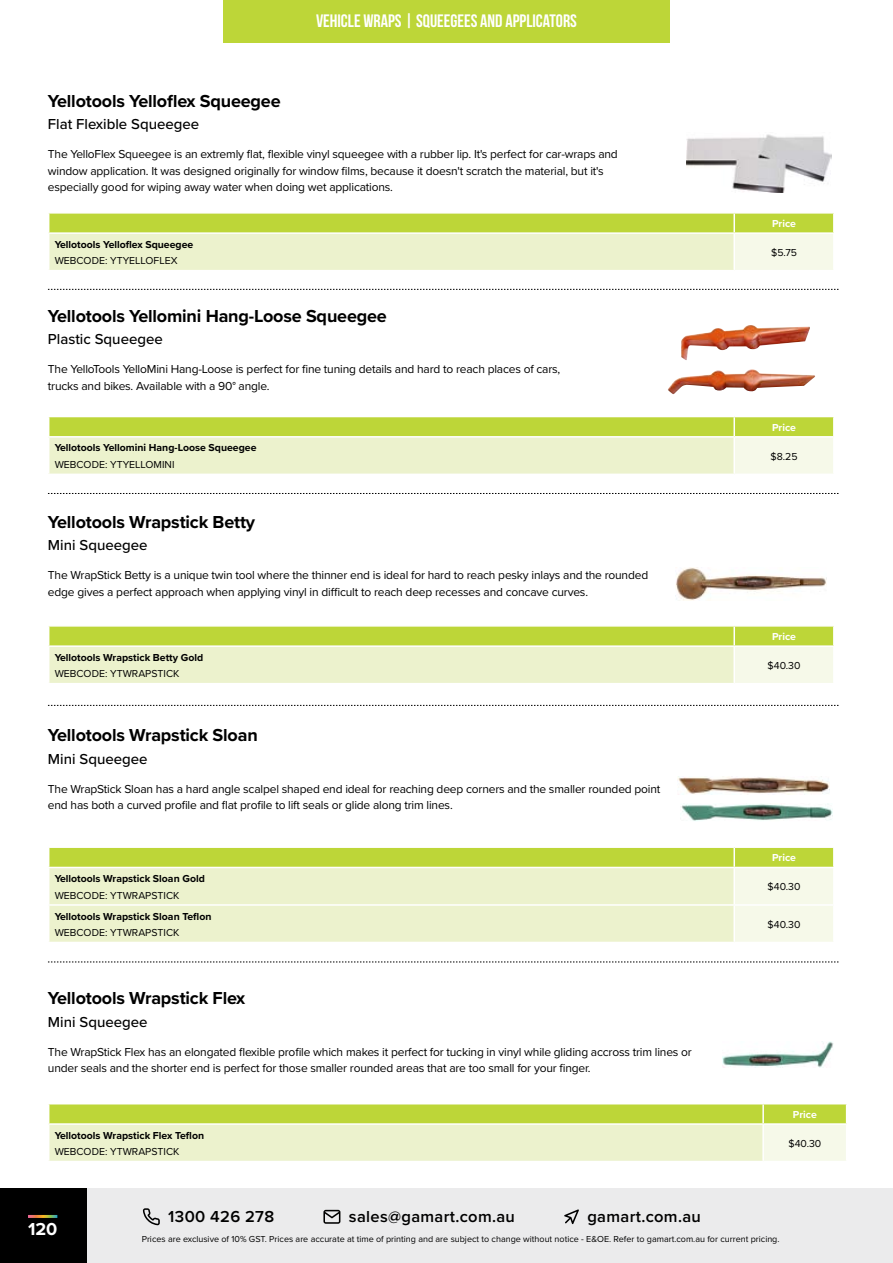
<style>
.page{position:relative;width:893px;height:1263px;background:#fff}
.page>*{position:absolute;margin:0;border:0;box-sizing:border-box;transform-origin:0 0}
.t1{font:700 18px "Proxima Nova";letter-spacing:-.01em;color:#000}
.t2{font:700 18px "Bebas Neue";color:#fff}
.t3{font:700 18px "Proxima Nova";color:#fff}
.t4{font:600 16.5px "Proxima Nova";letter-spacing:.02em;color:#000}
.t5{font:500 15px "Proxima Nova";color:#000}
.t6{font:12px/16.5px "Proxima Nova";letter-spacing:-.015em;color:#000}
.t7{font:700 10.5px "Proxima Nova";color:#000}
.t8{font:10.5px "Proxima Nova";color:#000}
.t9{font:700 10.5px "Proxima Nova";color:#fff}
.t10{font:9px "Proxima Nova";color:#000}
</style>
<div class="page">
<svg style="left:48px;top:289px;width:791px;height:1px"></svg>
<img style="left:687px;top:134px;width:144px;height:58px">
<div style="left:49px;top:233px;width:685px;height:38px;background:#ecf2cd"></div>
<div style="left:734px;top:233px;width:100px;height:38px;background:#f6f9e9"></div>
<div style="left:48px;top:213px;width:786px;height:19px;background:#bdd638"></div>
<hr style="left:48px;top:232px;width:686px;height:2px;background:#fff">
<hr style="left:734px;top:232px;width:101px;height:2px;background:#fff">
<hr style="left:733px;top:234px;width:2px;height:36px;background:#fff">
<hr style="left:833px;top:234px;width:2px;height:36px;background:#fff">
<hr style="left:48px;top:270px;width:686px;height:1px;background:#fff">
<hr style="left:734px;top:270px;width:101px;height:1px;background:#fff">
<svg style="left:48px;top:493px;width:791px;height:1px"></svg>
<img style="left:668px;top:325px;width:147px;height:69px">
<div style="left:49px;top:437px;width:685px;height:37px;background:#ecf2cd"></div>
<div style="left:734px;top:437px;width:100px;height:37px;background:#f6f9e9"></div>
<svg style="left:48px;top:416px;width:786px;height:20px;background:#c1d845"></svg>
<hr style="left:48px;top:436px;width:686px;height:2px;background:#fff">
<hr style="left:734px;top:436px;width:101px;height:2px;background:#fff">
<hr style="left:733px;top:438px;width:2px;height:36px;background:#fff">
<hr style="left:833px;top:438px;width:2px;height:36px;background:#fff">
<svg style="left:48px;top:705px;width:791px;height:1px"></svg>
<img style="left:675px;top:567px;width:152px;height:34px">
<div style="left:49px;top:646px;width:685px;height:38px;background:#ecf2cd"></div>
<div style="left:734px;top:646px;width:100px;height:38px;background:#f6f9e9"></div>
<div style="left:48px;top:626px;width:786px;height:19px;background:#bdd638"></div>
<hr style="left:48px;top:645px;width:686px;height:2px;background:#fff">
<hr style="left:734px;top:645px;width:101px;height:2px;background:#fff">
<hr style="left:733px;top:647px;width:2px;height:36px;background:#fff">
<hr style="left:833px;top:647px;width:2px;height:36px;background:#fff">
<hr style="left:48px;top:683px;width:686px;height:1px;background:#fff">
<hr style="left:734px;top:683px;width:101px;height:1px;background:#fff">
<img style="left:681px;top:804px;width:151px;height:17px">
<svg style="left:48px;top:847px;width:786px;height:95px;background:#e3edb2"></svg>
<hr style="left:48px;top:867px;width:686px;height:1px;background:#fff">
<hr style="left:48px;top:868px;width:1px;height:36px;background:#fff">
<hr style="left:734px;top:867px;width:101px;height:1px;background:#fff">
<hr style="left:733px;top:868px;width:2px;height:36px;background:#fff">
<hr style="left:833px;top:868px;width:2px;height:36px;background:#fff">
<hr style="left:48px;top:904px;width:686px;height:2px;background:#fff">
<hr style="left:48px;top:906px;width:1px;height:36px;background:#fff">
<hr style="left:734px;top:904px;width:101px;height:2px;background:#fff">
<hr style="left:733px;top:906px;width:2px;height:36px;background:#fff">
<hr style="left:833px;top:906px;width:2px;height:36px;background:#fff">
<img style="left:678px;top:777px;width:152px;height:17px">
<img style="left:723px;top:1041px;width:110px;height:27px">
<div style="left:49px;top:1124px;width:714px;height:37px;background:#ecf2cd"></div>
<div style="left:763px;top:1124px;width:84px;height:37px;background:#f6f9e9"></div>
<div style="left:48px;top:1104px;width:799px;height:19px;background:#bdd638"></div>
<hr style="left:48px;top:1123px;width:715px;height:2px;background:#fff">
<hr style="left:763px;top:1123px;width:84px;height:2px;background:#fff">
<hr style="left:762px;top:1125px;width:2px;height:36px;background:#fff">
<hr style="left:846px;top:1125px;width:1px;height:36px;background:#fff">
<svg style="left:48px;top:962px;width:791px;height:1px"></svg>
<div style="left:1px;top:1188px;width:892px;height:75px;background:#ebebec"></div>
<div style="left:0;top:1188px;width:86px;height:75px;background:#000"></div>
<svg style="left:323px;top:1210px;width:17px;height:14px"></svg>
<svg style="left:564px;top:1209px;width:15px;height:15px"></svg>
<svg style="left:143px;top:1208px;width:17px;height:17px"></svg>
<hr style="left:28px;top:1215px;width:29px;height:3px;background:#fff">
<div style="left:223px;top:0;width:447px;height:43px;background:#bdd638"></div>
<h1 class="t1" style="left:48px;top:88px;width:234px">Yellotools Yelloflex Squeegee</h1>
<p class="t5" style="left:48px;top:113px;width:153px">Flat Flexible Squeegee</p>
<h1 class="t2" style="left:316px;top:11px;width:262px">VEHICLE WRAPS | SQUEEGEES AND APPLICATORS</h1>
<p class="t6" style="left:48px;top:146px;width:571px">The YelloFlex Squeegee is an extremly flat, flexible vinyl squeegee with a rubber lip. It's perfect for car-wraps and window application. It was designed originally for window films, because it doesn't scratch the material, but it's especially good for wiping away water when doing wet applications.</p>
<p class="t7" style="left:55px;top:236px;width:140px">Yellotools Yelloflex Squeegee</p>
<p class="t8" style="left:55px;top:253px;width:124px">WEBCODE: YTYELLOFLEX</p>
<h1 class="t1" style="left:48px;top:302px;width:340px">Yellotools Yellomini Hang-Loose Squeegee</h1>
<p class="t5" style="left:48px;top:328px;width:116px">Plastic Squeegee</p>
<p class="t6" style="left:48px;top:360px;width:514px">The YelloTools YelloMini Hang-Loose is perfect for fine tuning details and hard to reach places of cars, trucks and bikes. Available with a 90° angle.</p>
<p class="t7" style="left:55px;top:440px;width:203px">Yellotools Yellomini Hang-Loose Squeegee</p>
<p class="t8" style="left:55px;top:457px;width:121px">WEBCODE: YTYELLOMINI</p>
<h1 class="t1" style="left:48px;top:509px;width:209px">Yellotools Wrapstick Betty</h1>
<p class="t5" style="left:48px;top:534px;width:101px">Mini Squeegee</p>
<p class="t6" style="left:48px;top:567px;width:602px">The WrapStick Betty is a unique twin tool where the thinner end is ideal for hard to reach pesky inlays and the rounded edge gives a perfect approach when applying vinyl in difficult to reach deep recesses and concave curves.</p>
<p class="t7" style="left:55px;top:649px;width:150px">Yellotools Wrapstick Betty Gold</p>
<p class="t8" style="left:55px;top:666px;width:126px">WEBCODE: YTWRAPSTICK</p>
<h1 class="t1" style="left:48px;top:722px;width:211px">Yellotools Wrapstick Sloan</h1>
<p class="t5" style="left:48px;top:747px;width:101px">Mini Squeegee</p>
<p class="t6" style="left:48px;top:780px;width:614px">The WrapStick Sloan has a hard angle scalpel shaped end ideal for reaching deep corners and the smaller rounded point end has both a curved profile and flat profile to lift seals or glide along trim lines.</p>
<p class="t7" style="left:55px;top:871px;width:152px">Yellotools Wrapstick Sloan Gold</p>
<p class="t8" style="left:55px;top:887px;width:126px">WEBCODE: YTWRAPSTICK</p>
<p class="t7" style="left:55px;top:908px;width:158px">Yellotools Wrapstick Sloan Teflon</p>
<p class="t8" style="left:55px;top:925px;width:126px">WEBCODE: YTWRAPSTICK</p>
<h1 class="t1" style="left:48px;top:985px;width:199px">Yellotools Wrapstick Flex</h1>
<p class="t5" style="left:48px;top:1010px;width:101px">Mini Squeegee</p>
<p class="t6" style="left:48px;top:1043px;width:645px">The WrapStick Flex has an elongated flexible profile which makes it perfect for tucking in vinyl while gliding accross trim lines or under seals and the shorter end is perfect for those smaller rounded areas that are too small for your finger.</p>
<p class="t7" style="left:55px;top:1127px;width:151px">Yellotools Wrapstick Flex Teflon</p>
<p class="t8" style="left:55px;top:1144px;width:126px">WEBCODE: YTWRAPSTICK</p>
<p class="t9" style="left:772px;top:216px;width:26px">Price</p>
<p class="t8" style="left:771px;top:245px;width:27px">$5.75</p>
<p class="t9" style="left:772px;top:419px;width:26px">Price</p>
<p class="t8" style="left:770px;top:448px;width:29px">$8.25</p>
<p class="t9" style="left:772px;top:629px;width:26px">Price</p>
<p class="t8" style="left:768px;top:658px;width:34px">$40.30</p>
<p class="t9" style="left:772px;top:850px;width:26px">Price</p>
<p class="t8" style="left:768px;top:879px;width:34px">$40.30</p>
<p class="t8" style="left:768px;top:916px;width:34px">$40.30</p>
<p class="t9" style="left:793px;top:1107px;width:26px">Price</p>
<p class="t8" style="left:788px;top:1135px;width:34px">$40.30</p>
<h1 class="t3" style="left:28px;top:1215px;width:31px">120</h1>
<h2 class="t4" style="left:168px;top:1204px;width:107px">1300 426 278</h2>
<h2 class="t4" style="left:349px;top:1204px;width:168px">sales@gamart.com.au</h2>
<h2 class="t4" style="left:587px;top:1204px;width:115px">gamart.com.au</h2>
<p class="t10" style="left:142px;top:1232px;width:639px">Prices are exclusive of 10% GST. Prices are accurate at time of printing and are subject to change without notice - E&amp;OE. Refer to gamart.com.au for current pricing.</p>
</div>
